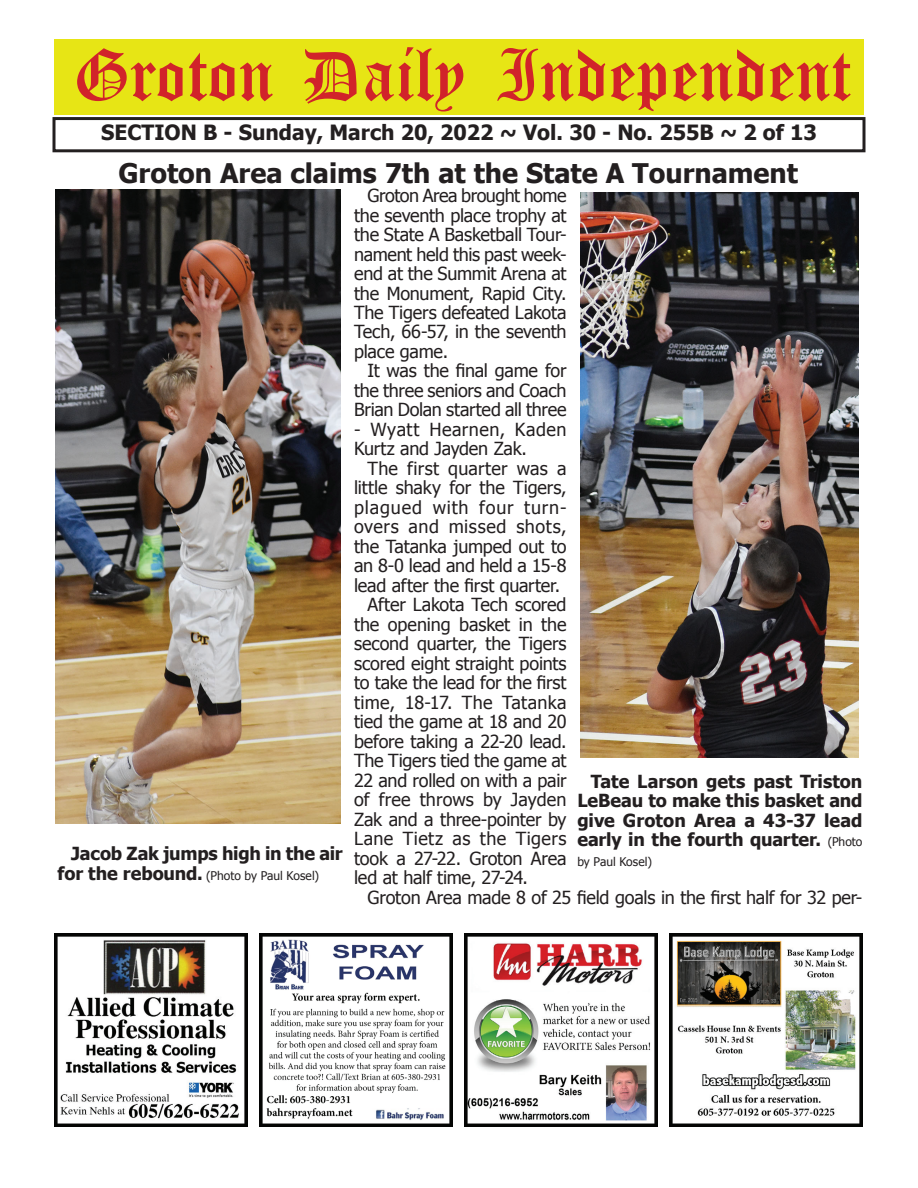
<style>
.page{position:relative;width:918px;height:1188px;background:#fff}
.page>*{position:absolute;margin:0;border:0;box-sizing:border-box;transform-origin:0 0}
.t1{font:54px "Old English Five";color:#d1232a}
.t2{font:700 27px "Tahoma";color:#231f20}
.t3{font:700 21px "Tahoma";color:#231f20}
.t4{font:18px/19.5px "Tahoma";letter-spacing:-.01em;color:#231f20;text-align:justify}
.t5{font:700 18px/19.5px "Tahoma";letter-spacing:-.01em;color:#231f20;text-align:justify}
.t6{font:18px "Tahoma";letter-spacing:.015em;color:#231f20}
.t7{font:18px/19.5px "Tahoma";letter-spacing:.02em;color:#231f20}
.t8{font:18px "Tahoma";letter-spacing:.05em;color:#231f20}
.t9{font:18px "Tahoma";letter-spacing:.03em;color:#231f20}
.t10{font:18px "Tahoma";letter-spacing:.025em;color:#231f20}
.t11{font:12px "Tahoma";color:#231f20}
.s1{font-weight:400;font-size:12px}
.s2{font-weight:700;font-size:18px}
</style>
<div class="page">
<div style="left:52px;top:117px;width:814px;height:35px;border:3px solid #231f20"></div>
<div style="left:54px;top:40px;width:810px;height:75px;background:#e7e515"></div>
<img style="left:54px;top:933px;width:193px;height:193px">
<img style="left:259px;top:933px;width:193px;height:193px">
<img style="left:464px;top:933px;width:193px;height:193px">
<img style="left:669px;top:933px;width:193px;height:193px">
<img style="left:55px;top:190px;width:286px;height:634px">
<img style="left:580px;top:193px;width:279px;height:564px">
<h1 class="t1" style="left:73px;top:50px;width:779px">Groton Daily Independent</h1>
<p class="t3" style="left:101px;top:117px;width:717px">SECTION B - Sunday, March 20, 2022 ~ Vol. 30 - No. 255B ~ 2 of 13</p>
<h2 class="t2" style="left:119px;top:154px;width:681px">Groton Area claims 7th at the State A Tournament</h2>
<p class="t4" style="left:354px;top:185px;width:214px;text-indent:14px">Groton Area brought home the seventh place trophy at the State A Basketball Tour&shy;nament held this past week&shy;end at the Summit Arena at the Monument, Rapid City.<br>The Tigers defeated Lakota Tech, 66-57, in the seventh place game.</p>
<p class="t4" style="left:354px;top:360px;width:214px;text-indent:14px">It was the final game for the three seniors and Coach Brian Dolan started all three</p>
<p class="t7" style="left:354px;top:419px;width:214px">- Wyatt Hearnen, Kaden<br>Kurtz and Jayden Zak.</p>
<p class="t6" style="left:368px;top:456px;width:200px">The first quarter was a</p>
<p class="t4" style="left:354px;top:477px;width:214px">little shaky for the Tigers,</p>
<p class="t8" style="left:354px;top:495px;width:214px">plagued with four turn-</p>
<p class="t9" style="left:354px;top:515px;width:214px">overs and missed shots,</p>
<p class="t4" style="left:354px;top:536px;width:214px">the Tatanka jumped out to</p>
<p class="t4" style="left:354px;top:555px;width:214px">an 8-0 lead and held a 15-8</p>
<p class="t4" style="left:354px;top:575px;width:208px">lead after the first quarter.</p>
<p class="t4" style="left:368px;top:594px;width:200px">After Lakota Tech scored</p>
<p class="t4" style="left:354px;top:614px;width:214px">the opening basket in the</p>
<p class="t4" style="left:354px;top:633px;width:214px">second quarter, the Tigers</p>
<p class="t4" style="left:354px;top:653px;width:214px">scored eight straight points</p>
<p class="t4" style="left:354px;top:672px;width:214px">to take the lead for the first</p>
<p class="t6" style="left:354px;top:690px;width:214px">time, 18-17. The Tatanka</p>
<p class="t4" style="left:354px;top:711px;width:214px">tied the game at 18 and 20</p>
<p class="t4" style="left:354px;top:731px;width:214px">before taking a 22-20 lead.</p>
<p class="t4" style="left:354px;top:750px;width:214px">The Tigers tied the game at</p>
<p class="t4" style="left:354px;top:770px;width:214px">22 and rolled on with a pair</p>
<p class="t4" style="left:354px;top:789px;width:214px">of free throws by Jayden</p>
<p class="t4" style="left:354px;top:809px;width:214px">Zak and a three-pointer by</p>
<p class="t10" style="left:354px;top:827px;width:214px">Lane Tietz as the Tigers</p>
<p class="t4" style="left:354px;top:848px;width:214px">took a 27-22. Groton Area</p>
<p class="t4" style="left:354px;top:867px;width:175px">led at half time, 27-24.</p>
<p class="t4" style="left:368px;top:887px;width:496px">Groton Area made 8 of 25 field goals in the first half for 32 per-</p>
<p class="t5" style="left:577px;top:770px;width:287px;text-indent:14px">Tate Larson gets past Triston LeBeau to make this basket and give Groton Area a 43-37 lead early in the fourth quarter. <span class="s1">(Photo</span></p>
<p class="t11" style="left:577px;top:853px;width:76px">by Paul Kosel)</p>
<p class="t5" style="left:71px;top:843px;width:273px">Jacob Zak jumps high in the air</p>
<p class="t11" style="left:58px;top:867px;width:263px"><span class="s2">for the rebound.</span> (Photo by Paul Kosel)</p>
</div>
